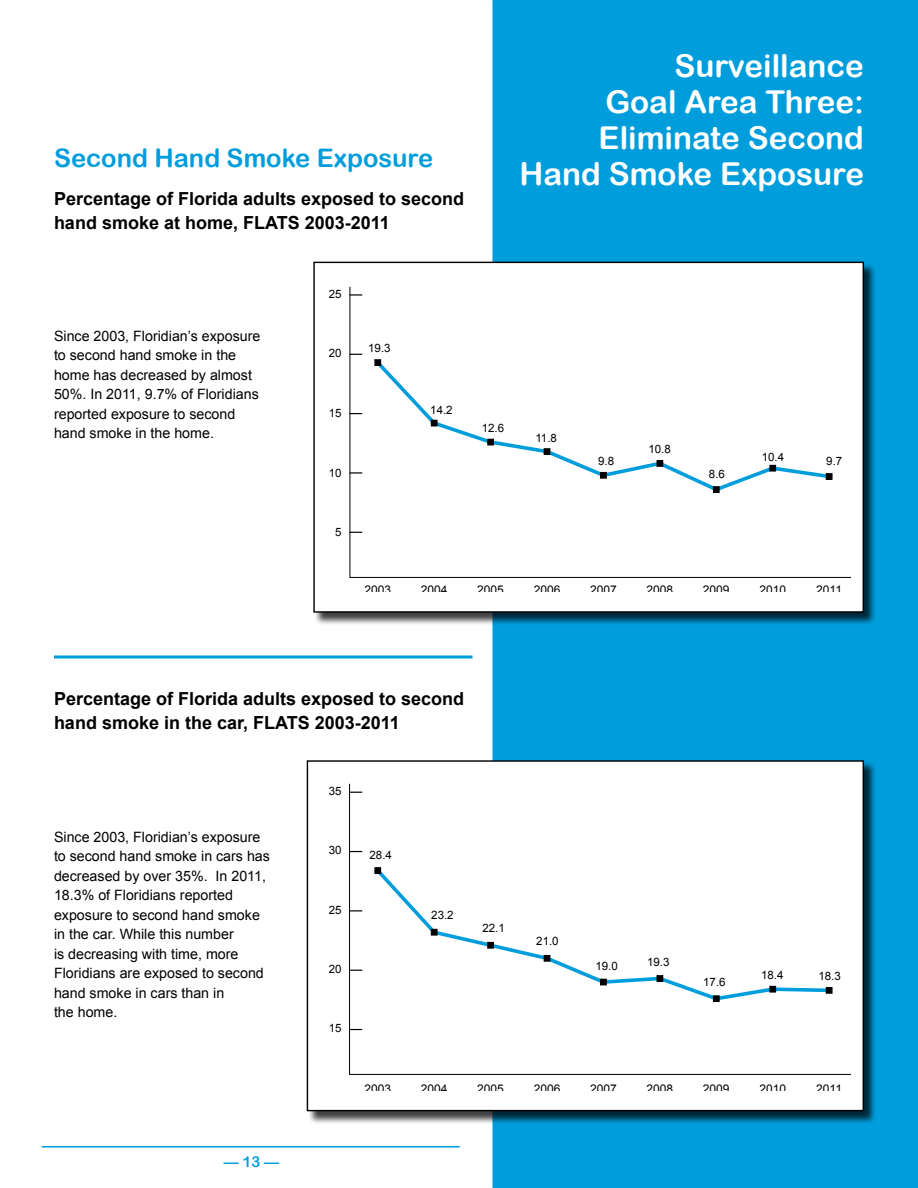
<style>
.page{position:relative;width:918px;height:1188px;background:#fff}
.page>*{position:absolute;margin:0;border:0;box-sizing:border-box;transform-origin:0 0}
.t1{font:31.5px/36px "Arial Rounded MT Bold";color:#fff;text-align:right}
.t2{font:25.5px "Arial Rounded MT Bold";color:#009ddc}
.t3{font:700 18px/24px "Arial";color:#000}
.t4{font:15px "Arial Rounded MT Bold";color:#009ddc}
.t5{font:14.25px/19.5px "Arial";color:#000}
.t6{font:12px "Arial";color:#000}
.t7{font:11.55px "Arial";color:#000}
</style>
<div class="page">
<div style="left:492px;top:0;width:426px;height:1188px;background:#009ddc"></div>
<hr style="left:42px;top:1146px;width:418px;height:2px;background:#009ddc">
<hr style="left:54px;top:656px;width:418px;height:2px;background:#009ddc">
<div style="left:314px;top:262px;width:563px;height:364px;background:#000;opacity:.75"></div>
<div style="left:314px;top:262px;width:549px;height:350px;background:#fff"></div>
<div style="left:307px;top:761px;width:570px;height:363px;background:#000;opacity:.75"></div>
<div style="left:307px;top:761px;width:556px;height:350px;background:#fff"></div>
<svg style="left:350px;top:1029px;width:12px;height:1px"></svg>
<svg style="left:350px;top:970px;width:12px;height:1px"></svg>
<svg style="left:350px;top:910px;width:12px;height:1px"></svg>
<svg style="left:350px;top:851px;width:12px;height:1px"></svg>
<svg style="left:350px;top:792px;width:12px;height:1px"></svg>
<svg style="left:374px;top:867px;width:459px;height:136px"></svg>
<div style="left:826px;top:987px;width:6px;height:7px;border:1px solid #000"></div>
<hr style="left:350px;top:1074px;width:500px;height:1px;background:#000">
<hr style="left:349px;top:784px;width:1px;height:291px;background:#000">
<svg style="left:350px;top:532px;width:12px;height:1px"></svg>
<svg style="left:350px;top:472px;width:12px;height:2px"></svg>
<svg style="left:350px;top:413px;width:12px;height:1px"></svg>
<svg style="left:350px;top:354px;width:12px;height:1px"></svg>
<svg style="left:350px;top:294px;width:12px;height:2px"></svg>
<svg style="left:374px;top:359px;width:459px;height:134px"></svg>
<div style="left:826px;top:473px;width:6px;height:7px;border:1px solid #000"></div>
<hr style="left:350px;top:577px;width:500px;height:1px;background:#000">
<hr style="left:349px;top:287px;width:1px;height:291px;background:#000">
<h2 class="t2" style="left:54px;top:143px;width:381px">Second Hand Smoke Exposure</h2>
<p class="t3" style="left:54px;top:188px;width:412px">Percentage of Florida adults exposed to second hand smoke at home, FLATS 2003-2011</p>
<h1 class="t1" style="left:519px;top:47px;width:346px">Surveillance<br>Goal Area Three:<br>Eliminate Second<br>Hand Smoke Exposure</h1>
<p class="t5" style="left:54px;top:326px;width:208px">Since 2003, Floridian’s exposure to second hand smoke in the home has decreased by almost<br>50%. In 2011, 9.7% of Floridians reported exposure to second hand smoke in the home.</p>
<p class="t7" style="left:329px;top:286px;width:14px">25</p>
<p class="t7" style="left:329px;top:346px;width:14px">20</p>
<p class="t7" style="left:329px;top:405px;width:14px">15</p>
<p class="t7" style="left:329px;top:465px;width:14px">10</p>
<p class="t7" style="left:335px;top:525px;width:8px">5</p>
<p class="t7" style="left:368px;top:341px;width:24px">19.3</p>
<p class="t7" style="left:430px;top:402px;width:24px">14.2</p>
<p class="t7" style="left:482px;top:421px;width:24px">12.6</p>
<p class="t7" style="left:535px;top:430px;width:23px">11.8</p>
<p class="t7" style="left:598px;top:453px;width:18px">9.8</p>
<p class="t7" style="left:648px;top:442px;width:24px">10.8</p>
<p class="t7" style="left:709px;top:467px;width:18px">8.6</p>
<p class="t7" style="left:762px;top:449px;width:24px">10.4</p>
<p class="t7" style="left:826px;top:453px;width:18px">9.7</p>
<p class="t6" style="left:364px;top:582px;width:28px">2003</p>
<p class="t6" style="left:421px;top:582px;width:28px">2004</p>
<p class="t6" style="left:477px;top:582px;width:28px">2005</p>
<p class="t6" style="left:534px;top:582px;width:28px">2006</p>
<p class="t6" style="left:590px;top:582px;width:28px">2007</p>
<p class="t6" style="left:647px;top:582px;width:28px">2008</p>
<p class="t6" style="left:703px;top:582px;width:28px">2009</p>
<p class="t6" style="left:759px;top:582px;width:28px">2010</p>
<p class="t6" style="left:816px;top:582px;width:27px">2011</p>
<p class="t3" style="left:54px;top:687px;width:412px">Percentage of Florida adults exposed to second hand smoke in the car, FLATS 2003-2011</p>
<p class="t5" style="left:54px;top:827px;width:217px">Since 2003, Floridian’s exposure to second hand smoke in cars has decreased by over 35%. In 2011,<br>18.3% of Floridians reported exposure to second hand smoke in the car. While this number<br>is decreasing with time, more<br>Floridians are exposed to second hand smoke in cars than in<br>the home.</p>
<p class="t4" style="left:224px;top:1153px;width:57px">— 13 —</p>
<p class="t7" style="left:329px;top:784px;width:14px">35</p>
<p class="t7" style="left:329px;top:843px;width:14px">30</p>
<p class="t7" style="left:329px;top:902px;width:14px">25</p>
<p class="t7" style="left:329px;top:962px;width:14px">20</p>
<p class="t7" style="left:329px;top:1021px;width:14px">15</p>
<p class="t7" style="left:370px;top:848px;width:24px">28.4</p>
<p class="t7" style="left:431px;top:907px;width:24px">23.2</p>
<p class="t7" style="left:482px;top:921px;width:24px">22.1</p>
<p class="t7" style="left:536px;top:934px;width:24px">21.0</p>
<p class="t7" style="left:595px;top:959px;width:24px">19.0</p>
<p class="t7" style="left:647px;top:954px;width:24px">19.3</p>
<p class="t7" style="left:703px;top:975px;width:24px">17.6</p>
<p class="t7" style="left:761px;top:967px;width:24px">18.4</p>
<p class="t7" style="left:818px;top:969px;width:24px">18.3</p>
<p class="t6" style="left:364px;top:1081px;width:28px">2003</p>
<p class="t6" style="left:421px;top:1081px;width:28px">2004</p>
<p class="t6" style="left:477px;top:1081px;width:28px">2005</p>
<p class="t6" style="left:534px;top:1081px;width:28px">2006</p>
<p class="t6" style="left:590px;top:1081px;width:28px">2007</p>
<p class="t6" style="left:647px;top:1081px;width:28px">2008</p>
<p class="t6" style="left:703px;top:1081px;width:28px">2009</p>
<p class="t6" style="left:759px;top:1081px;width:28px">2010</p>
<p class="t6" style="left:816px;top:1081px;width:27px">2011</p>
</div>
